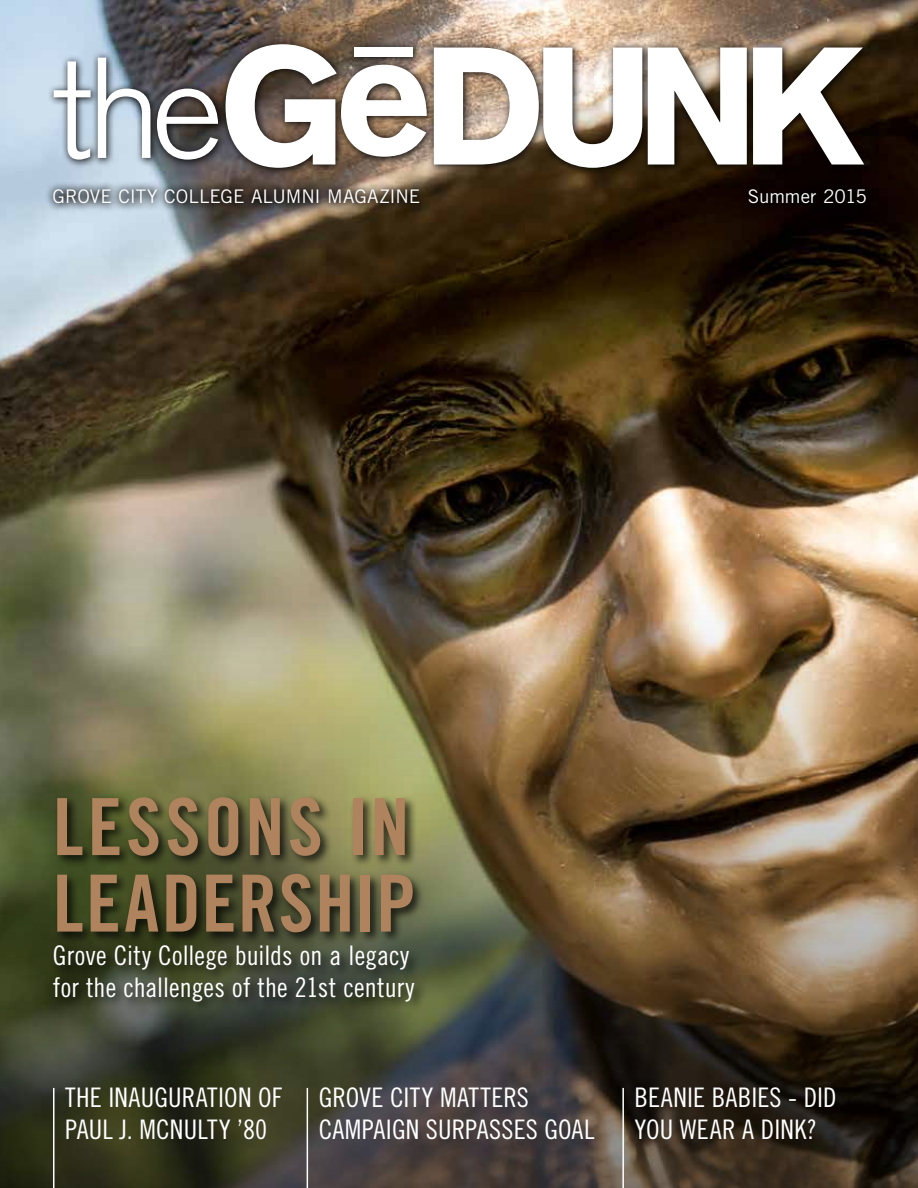
<style>
.page{position:relative;width:918px;height:1188px;background:#fff}
.page>*{position:absolute;margin:0;border:0;box-sizing:border-box;transform-origin:0 0}
.t1{font:78.9px/76.5px "Trade Gothic LT Std Bd Cn 20";letter-spacing:.025em;color:#ae835d}
.t2{font:27px/31.5px "Trade Gothic LT Std Cn 18";letter-spacing:.005em;color:#fff}
.t3{font:18.75px "Trade Gothic LT Std";letter-spacing:-.005em;color:#fff}
</style>
<div class="page">
<img style="left:0;top:0;width:918px;height:341px">
<img style="left:0;top:341px;width:918px;height:847px">
<div style="left:54px;top:794px;width:371px;height:151px;background:#000;opacity:.75"></div>
<div style="left:51px;top:942px;width:375px;height:71px;background:#000;opacity:.75"></div>
<div style="left:44px;top:180px;width:831px;height:33px;background:#000;opacity:.89"></div>
<div style="left:47px;top:37px;width:826px;height:140px;background:#000;opacity:.89"></div>
<svg style="left:54px;top:58px;width:164px;height:102px"></svg>
<svg style="left:226px;top:44px;width:638px;height:124px"></svg>
<div style="left:355px;top:48px;width:58px;height:9px;background:#fff"></div>
<hr style="left:53px;top:1088px;width:1px;height:100px;background:#fff">
<hr style="left:307px;top:1088px;width:1px;height:100px;background:#fff">
<hr style="left:622px;top:1088px;width:2px;height:100px;background:#fff">
<p class="t3" style="left:52px;top:185px;width:369px">GROVE CITY COLLEGE ALUMNI MAGAZINE</p>
<p class="t3" style="left:748px;top:185px;width:121px">Summer 2015</p>
<h1 class="t1" style="left:53px;top:788px;width:364px">LESSONS IN<br>LEADERSHIP</h1>
<p class="t2" style="left:53px;top:939px;width:363px">Grove City College builds on a legacy for the challenges of the 21st century</p>
<p class="t2" style="left:65px;top:1082px;width:219px">THE INAUGURATION OF<br>PAUL J. MCNULTY ’80</p>
<p class="t2" style="left:319px;top:1082px;width:277px">GROVE CITY MATTERS<br>CAMPAIGN SURPASSES GOAL</p>
<p class="t2" style="left:635px;top:1082px;width:204px">BEANIE BABIES - DID<br>YOU WEAR A DINK?</p>
</div>
